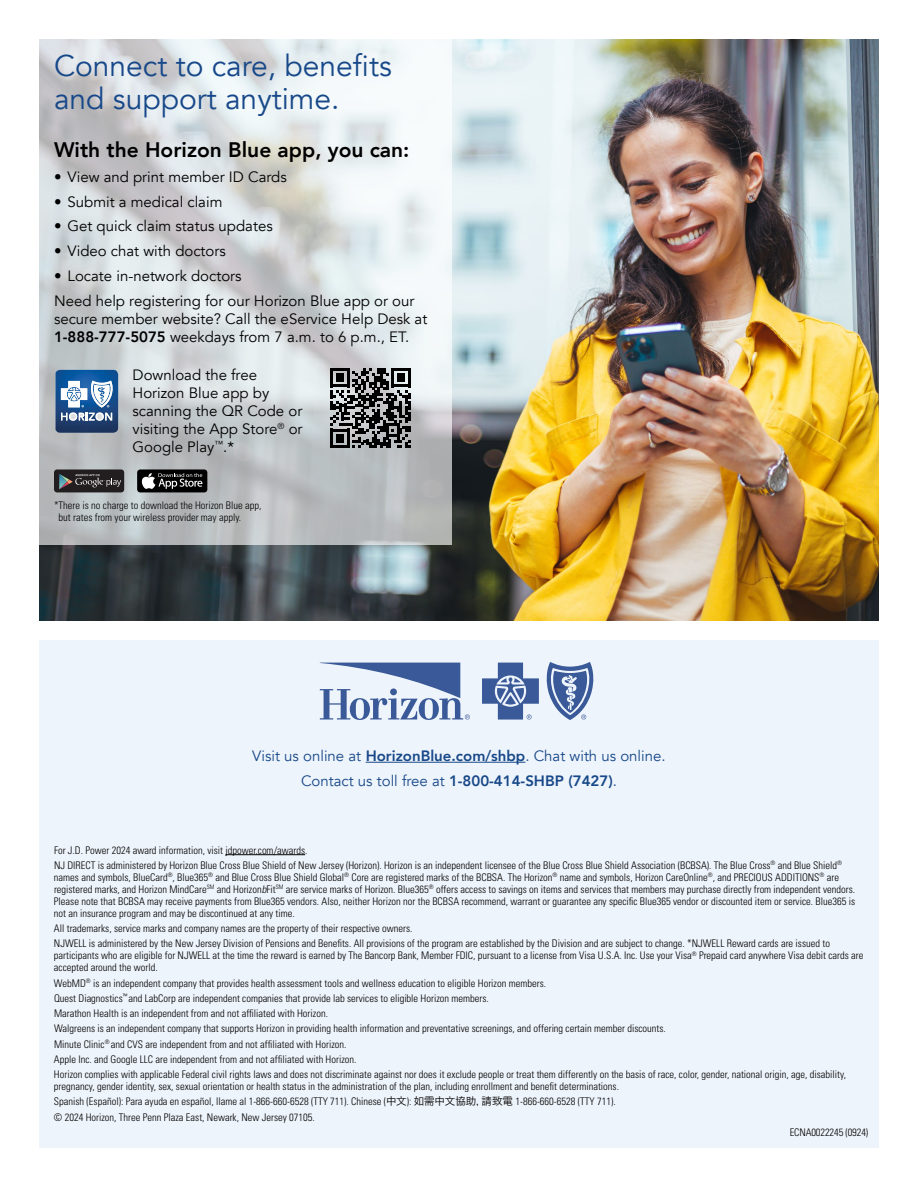
<style>
.page{position:relative;width:918px;height:1188px;background:#fff}
.page>*{position:absolute;margin:0;border:0;box-sizing:border-box;transform-origin:0 0}
.t1{font:30px/33px "Avenir";color:#174889}
.t2{font:800 21px "Avenir";color:#000}
.t3{font:15px/18px "Avenir";color:#000}
.t4{font:15px/24.8px "Avenir";color:#174889;text-align:center}
.t5{font:300 condensed 10.5px/15.3px "Univers LT Std";color:#000}
.s1{font-weight:800}
.s2{font-style:italic}
.s3{font-family:"Hira Kaku Pro W3";font-weight:400;font-stretch:normal}
</style>
<div class="page">
<div style="left:39px;top:640px;width:840px;height:508px;background:#eef4fb"></div>
<img style="left:39px;top:40px;width:840px;height:581px">
<svg style="left:39px;top:39px;width:413px;height:506px;background:#d2d6d8"></svg>
<hr style="left:366px;top:762px;width:159px;height:1px;background:#174889">
<hr style="left:225px;top:854px;width:80px;height:1px;background:#000">
<img style="left:55px;top:370px;width:63px;height:63px">
<img style="left:61px;top:381px;width:26px;height:26px">
<img style="left:90px;top:381px;width:23px;height:27px">
<img style="left:94px;top:385px;width:16px;height:19px">
<svg style="left:68px;top:388px;width:16px;height:19px"></svg>
<svg style="left:61px;top:413px;width:51px;height:8px"></svg>
<svg style="left:330px;top:368px;width:80px;height:80px;background:#595a5b"></svg>
<div style="left:54px;top:469px;width:70px;height:23px;background:#221e1f;border-radius:3px"></div>
<svg style="left:59px;top:474px;width:62px;height:15px"></svg>
<div style="left:137px;top:469px;width:70px;height:23px;background:#000;border-radius:3px"></div>
<svg style="left:141px;top:473px;width:61px;height:16px"></svg>
<svg style="left:482px;top:663px;width:57px;height:57px"></svg>
<svg style="left:320px;top:663px;width:150px;height:57px"></svg>
<svg style="left:546px;top:662px;width:47px;height:58px"></svg>
<h1 class="t1" style="left:54px;top:50px;width:339px">Connect to care, benefits and support anytime.</h1>
<h2 class="t2" style="left:54px;top:133px;width:357px">With the Horizon Blue app, you can:</h2>
<h3 class="t3" style="left:54px;top:168px;width:234px">• View and print member ID Cards</h3>
<h3 class="t3" style="left:54px;top:193px;width:170px">• Submit a medical claim</h3>
<h3 class="t3" style="left:54px;top:217px;width:220px">• Get quick claim status updates</h3>
<h3 class="t3" style="left:54px;top:242px;width:173px">• Video chat with doctors</h3>
<h3 class="t3" style="left:54px;top:264px;width:362px;line-height:24.8px">• Locate in-network doctors<br>Need help registering for our Horizon Blue app or our</h3>
<h3 class="t3" style="left:54px;top:310px;width:375px">secure member website? Call the eService Help Desk at<br><span class="s1">1-888-777-5075</span> weekdays from 7 a.m. to 6 p.m., ET.</h3>
<h3 class="t3" style="left:133px;top:366px;width:171px">Download the free<br>Horizon Blue app by scanning the QR Code or visiting the App Store<sup>®</sup> or<br>Google Play<sup>™</sup>.*</h3>
<p class="t5" style="left:59px;top:500px;width:204px;line-height:12px;text-indent:-5px">*There is no charge to download the Horizon Blue app, but rates from your wireless provider may apply.</p>
<h3 class="t4" style="left:252px;top:744px;width:415px">Visit us online at <span class="s1">HorizonBlue.com/shbp</span>. Chat with us online.<br>Contact us toll free at <span class="s1">1-800-414-SHBP (7427)</span>.</h3>
<p class="t5" style="left:54px;top:842px;width:790px">For J.D. Power 2024 award information, visit jdpower.com/awards.<br>NJ DIRECT is administered by Horizon Blue Cross Blue Shield of New Jersey (Horizon). Horizon is an independent licensee of the Blue Cross Blue Shield Association (BCBSA). The Blue Cross<sup>®</sup> and Blue Shield<sup>®</sup></p>
<p class="t5" style="left:54px;top:871px;width:803px;line-height:12px">names and symbols, BlueCard<sup>®</sup>, Blue365<sup>®</sup> and Blue Cross Blue Shield Global<sup>®</sup> Core are registered marks of the BCBSA. The Horizon<sup>®</sup> name and symbols, Horizon CareOnline<sup>®</sup>, and PRECIOUS ADDITIONS<sup>®</sup> are registered marks, and Horizon MindCare<sup>SM</sup> and Horizon<span class="s2">b</span>Fit<sup>SM</sup> are service marks of Horizon. Blue365<sup>®</sup> offers access to savings on items and services that members may purchase directly from independent vendors.<br>Please note that BCBSA may receive payments from Blue365 vendors. Also, neither Horizon nor the BCBSA recommend, warrant or guarantee any specific Blue365 vendor or discounted item or service. Blue365 is not an insurance program and may be discontinued at any time.</p>
<p class="t5" style="left:54px;top:921px;width:778px">All trademarks, service marks and company names are the property of their respective owners.<br>NJWELL is administered by the New Jersey Division of Pensions and Benefits. All provisions of the program are established by the Division and are subject to change. *NJWELL Reward cards are issued to</p>
<p class="t5" style="left:54px;top:950px;width:811px;line-height:12px">participants who are eligible for NJWELL at the time the reward is earned by The Bancorp Bank, Member FDIC, pursuant to a license from Visa U.S.A. Inc. Use your Visa<sup>®</sup> Prepaid card anywhere Visa debit cards are accepted around the world.</p>
<p class="t5" style="left:54px;top:975px;width:794px">WebMD<sup>®</sup> is an independent company that provides health assessment tools and wellness education to eligible Horizon members.<br>Quest Diagnostics<sup>™</sup> and LabCorp are independent companies that provide lab services to eligible Horizon members.<br>Marathon Health is an independent from and not affiliated with Horizon.<br>Walgreens is an independent company that supports Horizon in providing health information and preventative screenings, and offering certain member discounts.<br>Minute Clinic<sup>®</sup> and CVS are independent from and not affiliated with Horizon.<br>Apple Inc. and Google LLC are independent from and not affiliated with Horizon.<br>Horizon complies with applicable Federal civil rights laws and does not discriminate against nor does it exclude people or treat them differently on the basis of race, color, gender, national origin, age, disability,</p>
<p class="t5" style="left:54px;top:1079px;width:567px">pregnancy, gender identity, sex, sexual orientation or health status in the administration of the plan, including enrollment and benefit determinations.<br>Spanish (Español): Para ayuda en español, llame al 1-866-660-6528 (TTY 711). Chinese (<span class="s3">中文</span>): <span class="s3">如需中文協助，請致電</span> 1-866-660-6528 (TTY 711). © 2024 Horizon, Three Penn Plaza East, Newark, New Jersey 07105.</p>
<p class="t5" style="left:790px;top:1124px;width:80px">ECNA0022245 (0924)</p>
</div>
